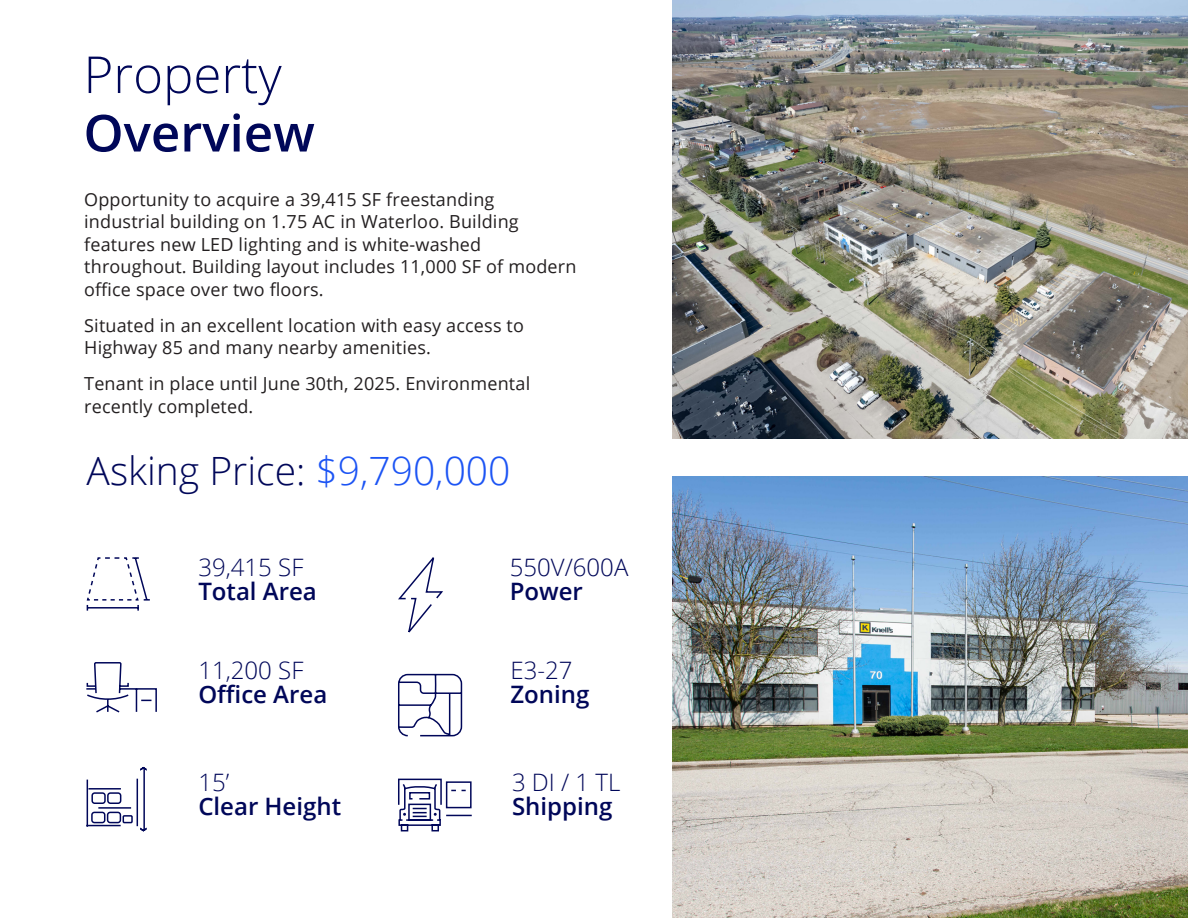
<style>
.page{position:relative;width:1188px;height:918px;background:#fff}
.page>*{position:absolute;margin:0;border:0;box-sizing:border-box;transform-origin:0 0}
.t1{font:300 51px "Open Sans";color:#000759}
.t2{font:600 51px "Open Sans";color:#000759}
.t3{font:300 39px "Open Sans";color:#000759}
.t4{font:600 24px "Open Sans";color:#000759}
.t5{font:300 24px "Open Sans";color:#000759}
.t6{font:18px/22.5px "Open Sans";letter-spacing:.01em;color:#231f20}
.s1{color:#1c54f4}
</style>
<div class="page">
<img style="left:673px;top:0;width:515px;height:438px">
<svg style="left:86px;top:557px;width:71px;height:156px"></svg>
<hr style="left:87px;top:780px;width:1px;height:47px;background:#000759">
<hr style="left:137px;top:779px;width:1px;height:47px;background:#000759">
<hr style="left:143px;top:768px;width:2px;height:62px;background:#000759">
<svg style="left:140px;top:766px;width:7px;height:6px"></svg>
<svg style="left:86px;top:787px;width:61px;height:45px"></svg>
<svg style="left:398px;top:557px;width:45px;height:76px"></svg>
<svg style="left:398px;top:673px;width:65px;height:64px"></svg>
<svg style="left:398px;top:778px;width:74px;height:54px"></svg>
<img style="left:673px;top:476px;width:515px;height:442px">
<p class="t1" style="left:83px;top:40px;width:200px">Property</p>
<p class="t2" style="left:83px;top:98px;width:233px">Overview</p>
<p class="t6" style="left:84px;top:187px;width:494px">Opportunity to acquire a 39,415 SF freestanding industrial building on 1.75 AC in Waterloo. Building features new LED lighting and is white-washed throughout. Building layout includes 11,000 SF of modern office space over two floors.</p>
<p class="t6" style="left:84px;top:313px;width:441px">Situated in an excellent location with easy access to<br>Highway 85 and many nearby amenities.</p>
<p class="t6" style="left:84px;top:372px;width:447px">Tenant in place until June 30th, 2025. Environmental recently completed.</p>
<p class="t3" style="left:87px;top:444px;width:425px">Asking Price: <span class="s1">$9,790,000</span></p>
<p class="t5" style="left:198px;top:550px;width:107px">39,415 SF</p>
<p class="t4" style="left:198px;top:574px;width:120px">Total Area</p>
<p class="t5" style="left:198px;top:654px;width:107px">11,200 SF</p>
<p class="t4" style="left:198px;top:678px;width:130px">Office Area</p>
<p class="t5" style="left:198px;top:766px;width:32px">15’</p>
<p class="t4" style="left:198px;top:790px;width:144px">Clear Height</p>
<p class="t5" style="left:510px;top:550px;width:120px">550V/600A</p>
<p class="t4" style="left:510px;top:574px;width:75px">Power</p>
<p class="t5" style="left:511px;top:654px;width:64px">E3-27</p>
<p class="t4" style="left:511px;top:678px;width:80px">Zoning</p>
<p class="t5" style="left:512px;top:766px;width:110px">3 DI / 1 TL</p>
<p class="t4" style="left:512px;top:790px;width:102px">Shipping</p>
</div>
